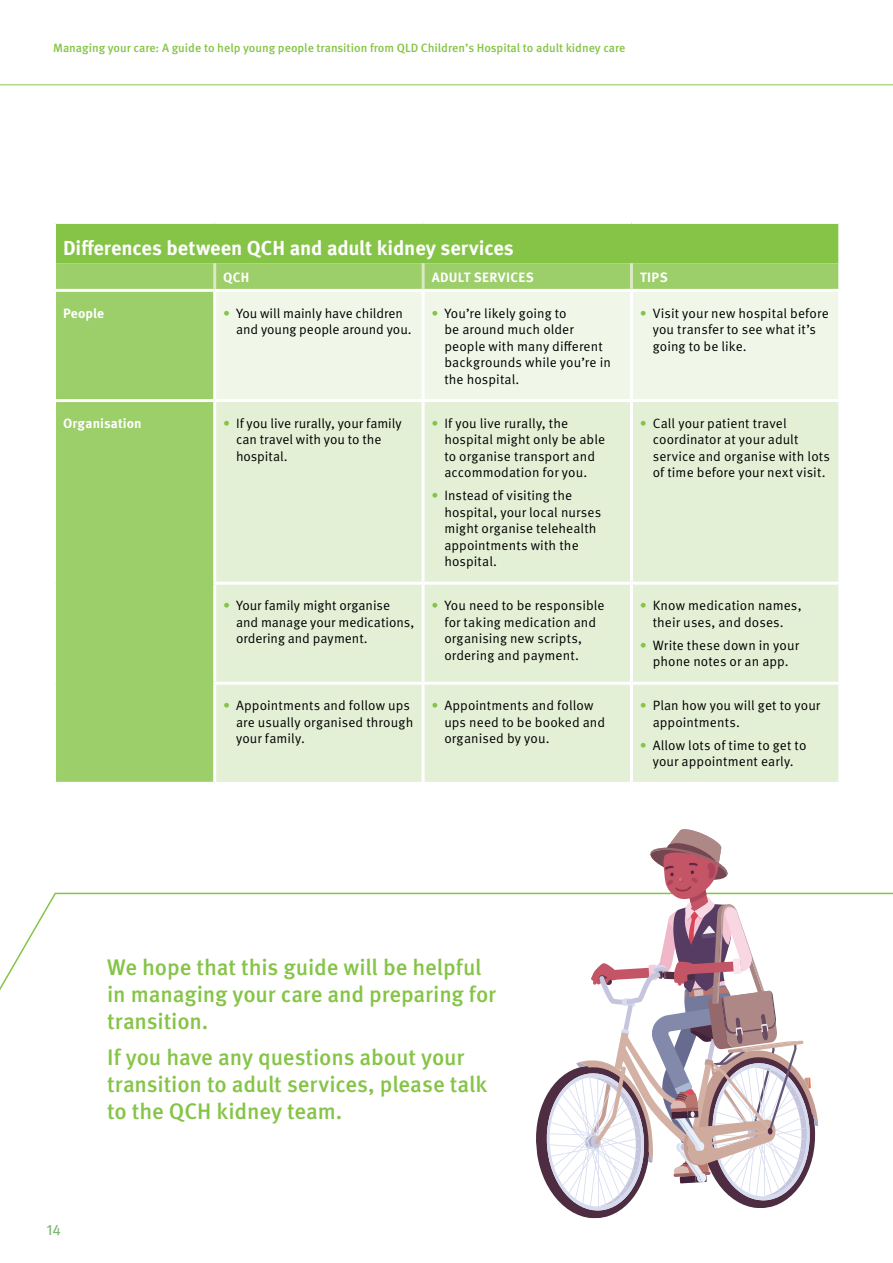
<style>
.page{position:relative;width:893px;height:1263px;background:#fff}
.page>*{position:absolute;margin:0;border:0;box-sizing:border-box;transform-origin:0 0}
.t1{font:500 22.5px/27px "Meta OT";letter-spacing:-.01em;color:#85c446}
.t2{font:700 20.25px "Meta OT";letter-spacing:-.005em;color:#fff}
.t3{font:15px "Meta OT";color:#7bb476}
.t4{font:13.5px/16.5px "Meta OT Norm";letter-spacing:.005em;color:#000}
.t5{font:700 13.5px "Meta OT";letter-spacing:.015em;color:#fff}
.t6{font:500 12px "Meta OT";color:#85c446}
.s1{color:#85c446}
</style>
<div class="page">
<svg style="left:0;top:892px;width:893px;height:99px"></svg>
<svg style="left:533px;top:829px;width:286px;height:390px"></svg>
<div style="left:55px;top:222px;width:785px;height:41px;background:#85c446"></div>
<div style="left:56px;top:263px;width:782px;height:519px;background:#9cce6a"></div>
<div style="left:216px;top:292px;width:622px;height:107px;background:#f0f7e9"></div>
<div style="left:216px;top:402px;width:622px;height:380px;background:#e3f0d6"></div>
<hr style="left:838px;top:224px;width:3px;height:39px;background:#fff">
<hr style="left:213px;top:292px;width:3px;height:107px;background:#fff">
<hr style="left:422px;top:292px;width:3px;height:107px;background:#fff">
<hr style="left:630px;top:292px;width:3px;height:107px;background:#fff">
<hr style="left:53px;top:399px;width:162px;height:3px;background:#fff">
<hr style="left:215px;top:399px;width:208px;height:3px;background:#fff">
<hr style="left:213px;top:402px;width:3px;height:180px;background:#fff">
<hr style="left:423px;top:399px;width:208px;height:3px;background:#fff">
<hr style="left:422px;top:402px;width:3px;height:180px;background:#fff">
<hr style="left:631px;top:399px;width:210px;height:3px;background:#fff">
<hr style="left:630px;top:402px;width:3px;height:180px;background:#fff">
<hr style="left:213px;top:582px;width:210px;height:3px;background:#fff">
<hr style="left:213px;top:585px;width:3px;height:97px;background:#fff">
<hr style="left:423px;top:582px;width:208px;height:3px;background:#fff">
<hr style="left:422px;top:585px;width:3px;height:97px;background:#fff">
<hr style="left:631px;top:582px;width:210px;height:3px;background:#fff">
<hr style="left:630px;top:585px;width:3px;height:97px;background:#fff">
<hr style="left:213px;top:682px;width:210px;height:3px;background:#fff">
<hr style="left:213px;top:685px;width:3px;height:97px;background:#fff">
<hr style="left:423px;top:682px;width:208px;height:3px;background:#fff">
<hr style="left:422px;top:685px;width:3px;height:97px;background:#fff">
<hr style="left:631px;top:682px;width:210px;height:3px;background:#fff">
<hr style="left:630px;top:685px;width:3px;height:97px;background:#fff">
<hr style="left:53px;top:221px;width:162px;height:3px;background:#fff">
<hr style="left:53px;top:224px;width:3px;height:39px;background:#fff">
<hr style="left:215px;top:221px;width:208px;height:3px;background:#fff">
<hr style="left:423px;top:221px;width:208px;height:3px;background:#fff">
<hr style="left:631px;top:221px;width:210px;height:3px;background:#fff">
<hr style="left:213px;top:263px;width:3px;height:26px;background:#d8eac3">
<hr style="left:422px;top:263px;width:3px;height:26px;background:#d8eac3">
<hr style="left:630px;top:263px;width:3px;height:26px;background:#d8eac3">
<hr style="left:53px;top:289px;width:162px;height:3px;background:#fff">
<hr style="left:215px;top:289px;width:208px;height:3px;background:#fff">
<hr style="left:423px;top:289px;width:208px;height:3px;background:#fff">
<hr style="left:631px;top:289px;width:210px;height:3px;background:#fff">
<svg style="left:0;top:84px;width:893px;height:2px;background:#c1e1a2"></svg>
<p class="t6" style="left:53px;top:40px;width:574px">Managing your care: A guide to help young people transition from QLD Children’s Hospital to adult kidney care</p>
<h2 class="t2" style="left:63px;top:235px;width:452px">Differences between QCH and adult kidney services</h2>
<p class="t5" style="left:223px;top:269px;width:28px">QCH</p>
<p class="t5" style="left:432px;top:269px;width:104px">ADULT SERVICES</p>
<p class="t5" style="left:640px;top:269px;width:29px">TIPS</p>
<p class="t5" style="left:63px;top:304px;width:43px">People</p>
<p class="t4" style="left:236px;top:305px;width:177px;text-indent:-13px"><span class="s1">•</span> You will mainly have children and young people around you.</p>
<p class="t4" style="left:444px;top:305px;width:168px;text-indent:-13px"><span class="s1">•</span> You’re likely going to<br>be around much older people with many different backgrounds while you’re in the hospital.</p>
<p class="t4" style="left:653px;top:305px;width:177px;text-indent:-13px"><span class="s1">•</span> Visit your new hospital before you transfer to see what it’s going to be like.</p>
<p class="t5" style="left:63px;top:414px;width:80px">Organisation</p>
<p class="t4" style="left:236px;top:415px;width:167px;text-indent:-13px"><span class="s1">•</span> If you live rurally, your family can travel with you to the hospital.</p>
<p class="t4" style="left:444px;top:415px;width:162px;text-indent:-13px"><span class="s1">•</span> If you live rurally, the hospital might only be able to organise transport and accommodation for you.</p>
<p class="t4" style="left:444px;top:487px;width:158px;text-indent:-13px"><span class="s1">•</span> Instead of visiting the hospital, your local nurses might organise telehealth appointments with the hospital.</p>
<p class="t4" style="left:653px;top:415px;width:179px;text-indent:-13px"><span class="s1">•</span> Call your patient travel coordinator at your adult service and organise with lots of time before your next visit.</p>
<p class="t4" style="left:236px;top:597px;width:180px;text-indent:-13px"><span class="s1">•</span> Your family might organise and manage your medications, ordering and payment.</p>
<p class="t4" style="left:444px;top:597px;width:162px;text-indent:-13px"><span class="s1">•</span> You need to be responsible for taking medication and organising new scripts, ordering and payment.</p>
<p class="t4" style="left:640px;top:597px;width:163px;text-align:center"><span class="s1">•</span> Know medication names, their uses, and doses.</p>
<p class="t4" style="left:640px;top:637px;width:161px;text-align:center"><span class="s1">•</span> Write these down in your phone notes or an app.</p>
<p class="t4" style="left:236px;top:698px;width:179px;text-indent:-13px"><span class="s1">•</span> Appointments and follow ups are usually organised through your family.</p>
<p class="t4" style="left:444px;top:698px;width:162px;text-indent:-13px"><span class="s1">•</span> Appointments and follow ups need to be booked and organised by you.</p>
<p class="t4" style="left:653px;top:698px;width:169px;text-indent:-13px"><span class="s1">•</span> Plan how you will get to your appointments.</p>
<p class="t4" style="left:640px;top:737px;width:168px;text-align:center"><span class="s1">•</span> Allow lots of time to get to your appointment early.</p>
<p class="t3" style="left:47px;top:1220px;width:16px">14</p>
<h1 class="t1" style="left:107px;top:954px;width:390px">We hope that this guide will be helpful in managing your care and preparing for transition.</h1>
<h1 class="t1" style="left:107px;top:1044px;width:381px">If you have any questions about your transition to adult services, please talk to the QCH kidney team.</h1>
</div>
